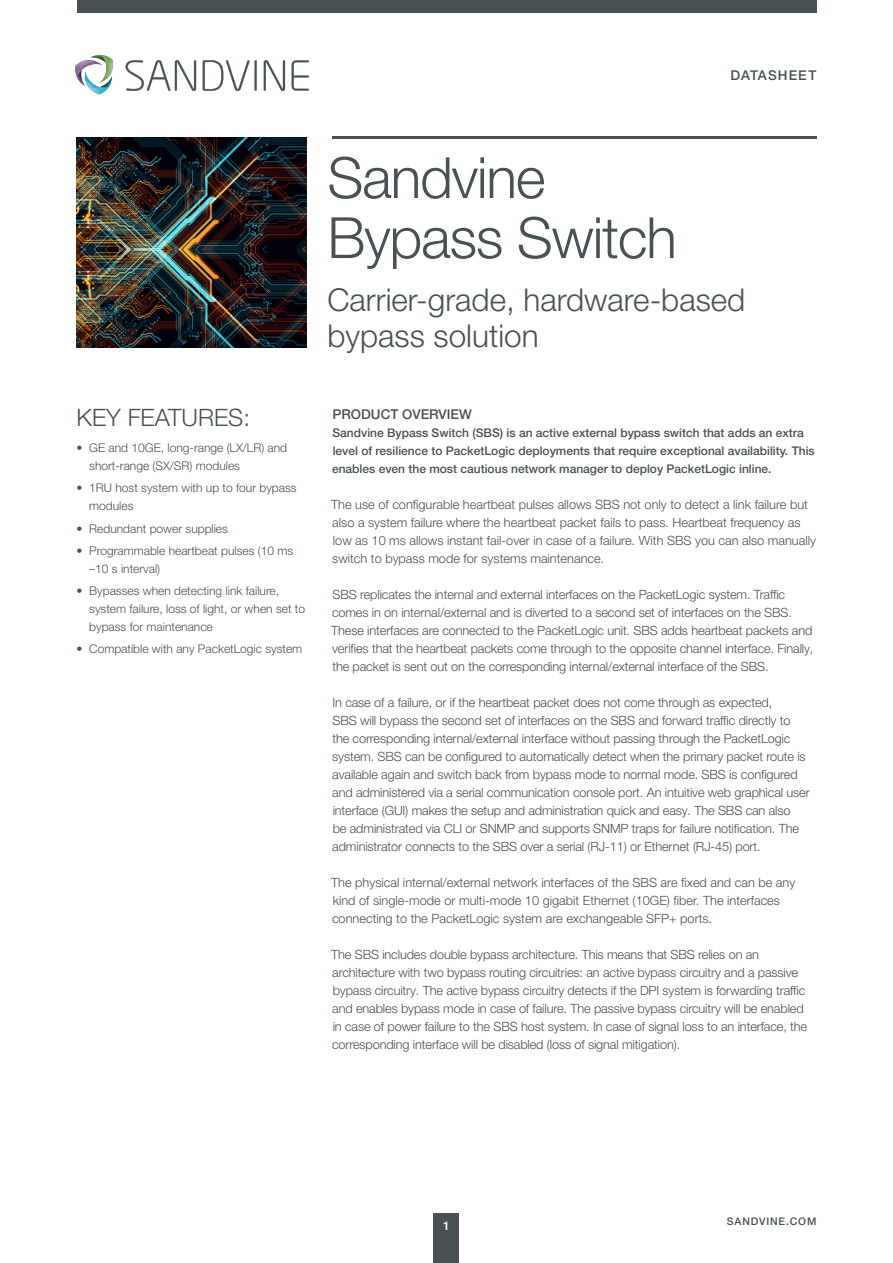
<style>
.page{position:relative;width:893px;height:1263px;background:#fff}
.page>*{position:absolute;margin:0;border:0;box-sizing:border-box;transform-origin:0 0}
.Main_header{font:300 57px/60px "Helvetica Neue LT Pro";letter-spacing:-.02em;color:#485153}
.Main_subheader{font:300 31.5px/36px "Helvetica Neue LT Pro";color:#485153}
.sidebar_header{font:300 24px "Helvetica Neue LT Pro";color:#485153}
.body___paragraph{font:500 13.5px "Helvetica Neue LT Pro";color:#485153}
.body___paragraph-2{font:500 13.5px "Helvetica Neue LT Pro";letter-spacing:.08em;color:#485153}
.body___paragraph-3{font:300 12.75px/18px "Helvetica Neue LT Pro";letter-spacing:-.01em;color:#485153}
.t1{font:300 12px/18px "Helvetica Neue LT Pro";color:#485153}
.body___paragraph-4{font:500 12px/18px "Helvetica Neue LT Pro";color:#485153}
.Figure_numbering_Wht{font:500 12px "Helvetica Neue LT Pro";color:#fff}
.t2{font:500 10.5px "Helvetica Neue LT Pro";letter-spacing:.08em;color:#485153}
</style>
<div class="page">
<div style="left:77px;top:0;width:739px;height:13px;background:#485153"></div>
<svg style="left:126px;top:60px;width:70px;height:31px"></svg>
<svg style="left:203px;top:60px;width:54px;height:31px"></svg>
<svg style="left:264px;top:60px;width:21px;height:31px"></svg>
<svg style="left:292px;top:60px;width:17px;height:31px"></svg>
<svg style="left:75px;top:55px;width:39px;height:40px"></svg>
<img style="left:77px;top:70px;width:8px;height:16px">
<hr style="left:332px;top:136px;width:484px;height:2px;background:#485153">
<img style="left:77px;top:137px;width:230px;height:210px">
<div style="left:434px;top:1213px;width:25px;height:50px;background:#485153"></div>
<p class="body___paragraph-2" style="left:730px;top:67px;width:87px">DATASHEET</p>
<p class="sidebar_header" style="left:77px;top:403px;width:175px">KEY FEATURES:</p>
<p class="t1" style="left:89px;top:438px;width:199px;text-indent:-13px">• GE and 10GE, long-range (LX/LR) and short-range (SX/SR) modules</p>
<p class="t1" style="left:89px;top:479px;width:209px;text-indent:-13px">• 1RU host system with up to four bypass modules</p>
<p class="t1" style="left:77px;top:519px;width:153px">• Redundant power supplies</p>
<p class="t1" style="left:89px;top:541px;width:205px;text-indent:-13px">• Programmable heartbeat pulses (10 ms –10 s interval)</p>
<p class="t1" style="left:89px;top:581px;width:217px;text-indent:-13px">• Bypasses when detecting link failure, system failure, loss of light, or when set to bypass for maintenance</p>
<p class="t1" style="left:77px;top:640px;width:227px">• Compatible with any PacketLogic system</p>
<p class="Main_header" style="left:327px;top:147px;width:351px">Sandvine<br>Bypass Switch</p>
<p class="Main_subheader" style="left:327px;top:281px;width:419px">Carrier-grade, hardware-based bypass solution</p>
<p class="body___paragraph" style="left:332px;top:406px;width:141px">PRODUCT OVERVIEW</p>
<p class="body___paragraph-4" style="left:332px;top:424px;width:484px">Sandvine Bypass Switch (SBS) is an active external bypass switch that adds an extra level of resilience to PacketLogic deployments that require exceptional availability. This enables even the most cautious network manager to deploy PacketLogic inline.</p>
<p class="body___paragraph-3" style="left:331px;top:495px;width:486px">The use of configurable heartbeat pulses allows SBS not only to detect a link failure but also a system failure where the heartbeat packet fails to pass. Heartbeat frequency as low as 10 ms allows instant fail-over in case of a failure. With SBS you can also manually switch to bypass mode for systems maintenance.</p>
<p class="body___paragraph-3" style="left:331px;top:585px;width:484px">SBS replicates the internal and external interfaces on the PacketLogic system. Traffic comes in on internal/external and is diverted to a second set of interfaces on the SBS.<br>These interfaces are connected to the PacketLogic unit. SBS adds heartbeat packets and verifies that the heartbeat packets come through to the opposite channel interface. Finally, the packet is sent out on the corresponding internal/external interface of the SBS.</p>
<p class="body___paragraph-3" style="left:332px;top:693px;width:479px">In case of a failure, or if the heartbeat packet does not come through as expected,<br>SBS will bypass the second set of interfaces on the SBS and forward traffic directly to the corresponding internal/external interface without passing through the PacketLogic system. SBS can be configured to automatically detect when the primary packet route is available again and switch back from bypass mode to normal mode. SBS is configured and administered via a serial communication console port. An intuitive web graphical user interface (GUI) makes the setup and administration quick and easy. The SBS can also<br>be administrated via CLI or SNMP and supports SNMP traps for failure notification. The administrator connects to the SBS over a serial (RJ-11) or Ethernet (RJ-45) port.</p>
<p class="body___paragraph-3" style="left:331px;top:873px;width:466px">The physical internal/external network interfaces of the SBS are fixed and can be any kind of single-mode or multi-mode 10 gigabit Ethernet (10GE) fiber. The interfaces connecting to the PacketLogic system are exchangeable SFP+ ports.</p>
<p class="body___paragraph-3" style="left:331px;top:945px;width:477px">The SBS includes double bypass architecture. This means that SBS relies on an architecture with two bypass routing circuitries: an active bypass circuitry and a passive bypass circuitry. The active bypass circuitry detects if the DPI system is forwarding traffic and enables bypass mode in case of failure. The passive bypass circuitry will be enabled in case of power failure to the SBS host system. In case of signal loss to an interface, the corresponding interface will be disabled (loss of signal mitigation).</p>
<p class="Figure_numbering_Wht" style="left:443px;top:1218px;width:8px">1</p>
<p class="t2" style="left:727px;top:1215px;width:91px">SANDVINE.COM</p>
</div>
